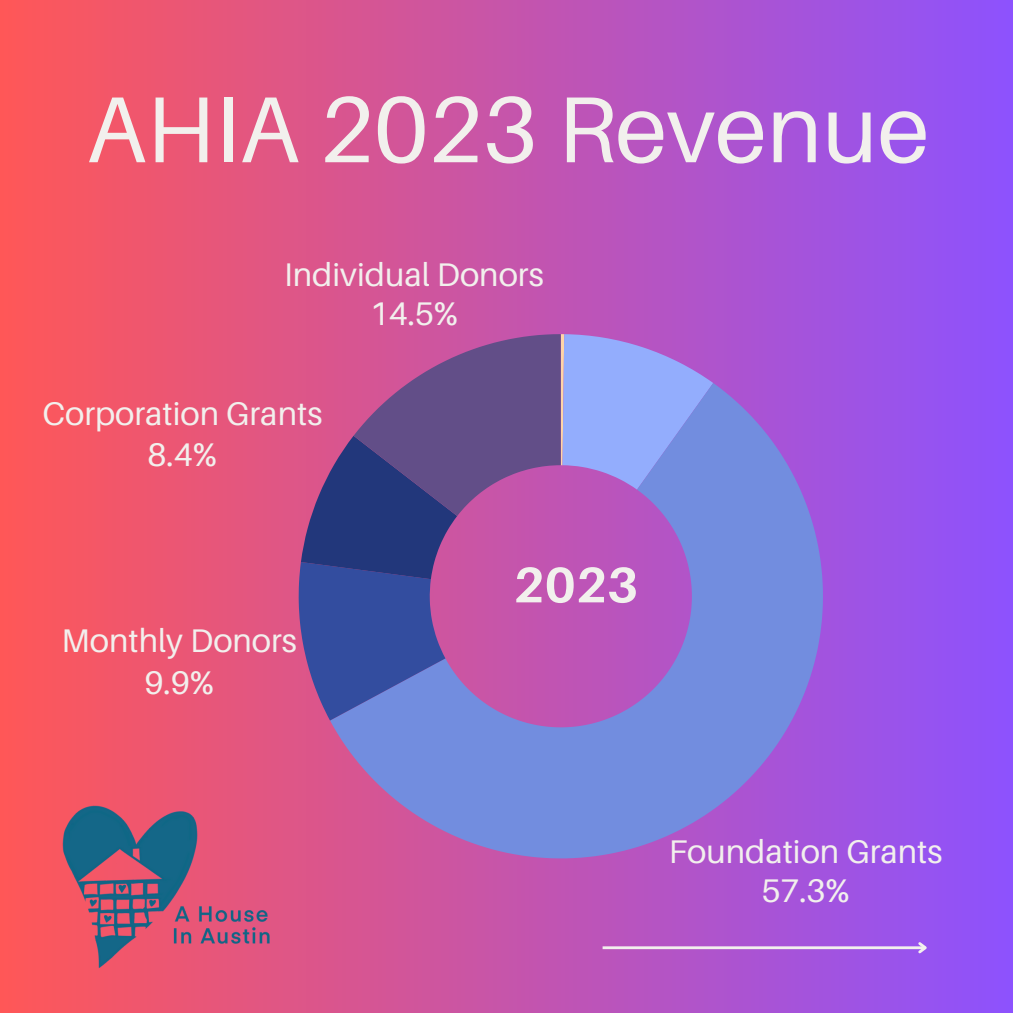
<style>
.page{position:relative;width:1013px;height:1013px;background:#fff}
.page>*{position:absolute;margin:0;border:0;box-sizing:border-box;transform-origin:0 0}
.t1{font:93.75px "Aileron";color:#f2f0ed}
.t2{font:700 50px "Aileron";color:#f2f0ed}
.t3{font:32.75px/39px "Aileron";color:#f2f0ed;text-align:center}
</style>
<div class="page">
<div style="left:0;top:0;width:1012px;height:1012px;background:linear-gradient(to right,#ff5757,#8d52fe)"></div>
<svg style="left:330px;top:383px;width:493px;height:475px;background:#867bd6"></svg>
<svg style="left:298px;top:334px;width:415px;height:386px;background:#8b5fae"></svg>
<hr style="left:602px;top:946px;width:323px;height:3px;background:#f2f0ed">
<svg style="left:915px;top:939px;width:15px;height:16px"></svg>
<img style="left:37px;top:792px;width:255px;height:195px">
<h1 class="t1" style="left:86px;top:71px;width:844px">AHIA 2023 Revenue</h1>
<p class="t3" style="left:284px;top:254px;width:261px">Individual Donors<br>14.5%</p>
<p class="t3" style="left:42px;top:392px;width:281px;line-height:41.2px">Corporation Grants<br>8.4%</p>
<p class="t3" style="left:62px;top:618px;width:237px;line-height:42.2px">Monthly Donors<br>9.9%</p>
<p class="t2" style="left:513px;top:554px;width:126px">2023</p>
<p class="t3" style="left:668px;top:831px;width:275px">Foundation Grants<br>57.3%</p>
</div>
